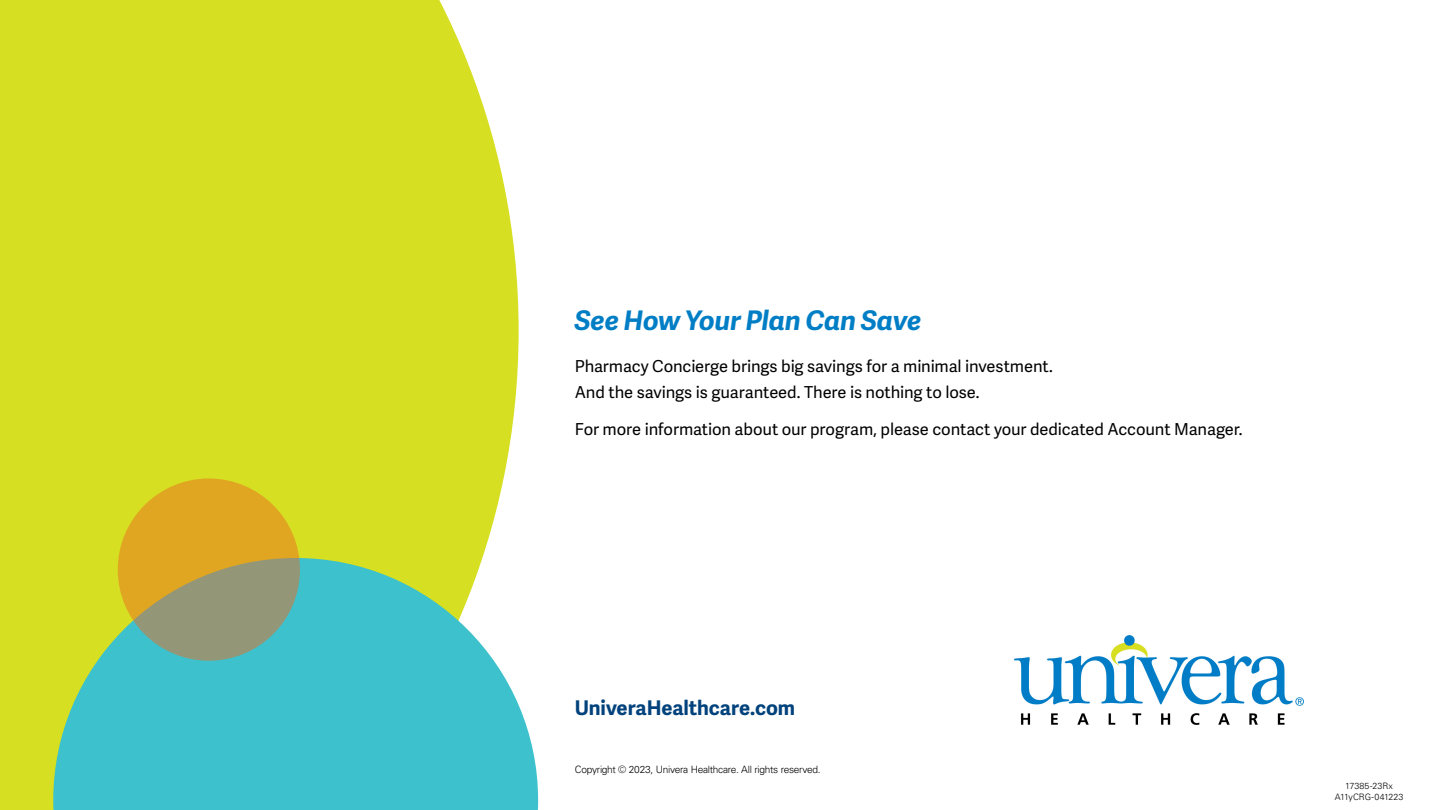
<style>
.page{position:relative;width:1440px;height:810px;background:#fff}
.page>*{position:absolute;margin:0;border:0;box-sizing:border-box;transform-origin:0 0}
.t1{font:italic 700 27px "Adelle Sans";letter-spacing:-.01em;color:#007ec5}
.t2{font:700 20.25px "Adelle Sans";letter-spacing:-.005em;color:#01427c}
.t3{font:16.5px/25.5px "Adelle Sans";letter-spacing:-.005em;color:#000}
.t4{font:300 10.12px "Univers LT Pro 45";letter-spacing:-.03em;color:#000}
.t5{font:300 8.85px/10.6px "Univers LT Pro 45";letter-spacing:.005em;color:#000;text-align:center}
</style>
<div class="page">
<div style="left:0;top:0;width:519px;height:810px;background:#d6df21"></div>
<svg style="left:53px;top:558px;width:485px;height:252px;background:#5ec9bb"></svg>
<svg style="left:118px;top:478px;width:182px;height:183px;background:#be9f47"></svg>
<img style="left:1014px;top:635px;width:290px;height:90px">
<h1 class="t1" style="left:575px;top:302px;width:348px">See How Your Plan Can Save</h1>
<p class="t3" style="left:575px;top:353px;width:480px">Pharmacy Concierge brings big savings for a minimal investment.<br>And the savings is guaranteed. There is nothing to lose.</p>
<p class="t3" style="left:575px;top:416px;width:669px">For more information about our program, please contact your dedicated Account Manager.</p>
<p class="t2" style="left:575px;top:693px;width:222px">UniveraHealthcare.com</p>
<p class="t4" style="left:575px;top:763px;width:247px">Copyright © 2023, Univera Healthcare. All rights reserved.</p>
<p class="t5" style="left:1335px;top:781px;width:70px">17385-23Rx<br>A11yCRG-041223</p>
</div>
